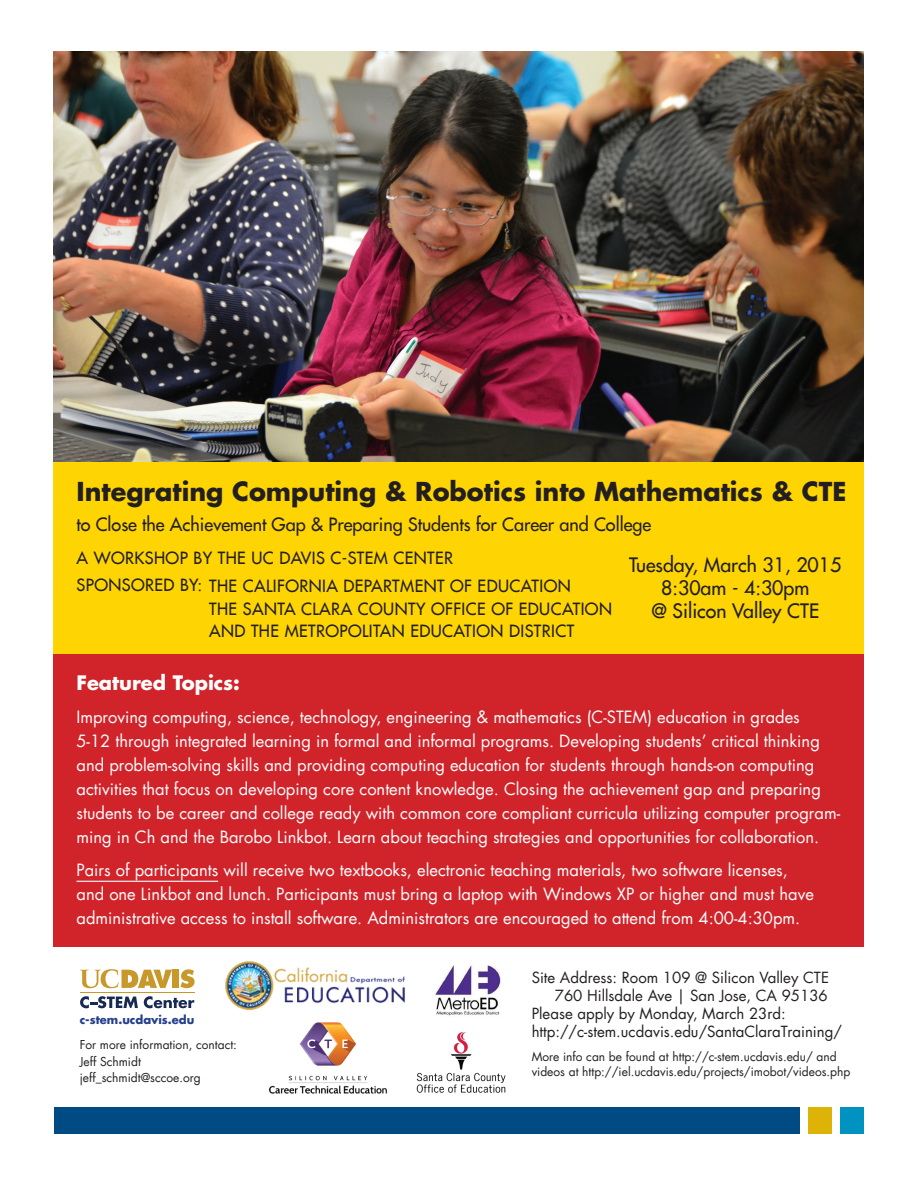
<style>
.page{position:relative;width:918px;height:1188px;background:#fff}
.page>*{position:absolute;margin:0;border:0;box-sizing:border-box;transform-origin:0 0}
.t1{font:700 25.5px "Futura UC Davis";color:#231f20}
.t2{font:500 19.5px/23.4px "Futura UC Davis";color:#231f20;text-align:center}
.t3{font:700 19.5px "Futura UC Davis";color:#fff}
.t4{font:500 18px "Futura UC Davis";color:#231f20}
.t5{font:16.5px/24px "Futura UC Davis";color:#fff}
.t6{font:500 16.5px/27.6px "Futura UC Davis";letter-spacing:.025em;color:#231f20}
.t7{font:15px "Futura UC Davis";color:#231f20}
.t8{font:12px/16.5px "Futura UC Davis";color:#231f20}
.t9{font:700 11.55px "Futura UC Davis";color:#253f8e}
</style>
<div class="page">
<div style="left:54px;top:1107px;width:746px;height:27px;background:#004b84"></div>
<div style="left:840px;top:1107px;width:24px;height:27px;background:#0092c0"></div>
<div style="left:808px;top:1107px;width:24px;height:27px;background:#deb308"></div>
<svg style="left:180px;top:969px;width:15px;height:19px"></svg>
<div style="left:173px;top:970px;width:6px;height:18px;background:#c8982b"></div>
<svg style="left:80px;top:969px;width:92px;height:19px"></svg>
<hr style="left:80px;top:992px;width:115px;height:1px;background:#c8982b">
<svg style="left:80px;top:996px;width:58px;height:12px"></svg>
<svg style="left:144px;top:996px;width:50px;height:12px"></svg>
<img style="left:54px;top:51px;width:809px;height:411px">
<div style="left:54px;top:653px;width:810px;height:294px;background:#d1232a"></div>
<div style="left:54px;top:462px;width:810px;height:191px;background:#fed503"></div>
<img style="left:226px;top:961px;width:179px;height:49px">
<img style="left:416px;top:1031px;width:90px;height:62px">
<hr style="left:76px;top:881px;width:142px;height:1px;background:#fff">
<img style="left:435px;top:965px;width:66px;height:51px">
<img style="left:269px;top:1022px;width:118px;height:72px">
<h1 class="t1" style="left:76px;top:475px;width:771px">Integrating Computing &amp; Robotics into Mathematics &amp; CTE</h1>
<p class="t4" style="left:76px;top:514px;width:576px">TO CLOSE THE ACHIEVEMENT GAP &amp; PREPARING STUDENTS FOR CAREER AND COLLEGE</p>
<p class="t6" style="left:76px;top:545px;width:496px">A WORKSHOP BY THE UC DAVIS C-STEM C ENTER<br>SPONSORED BY: THE CALIFORNIA DEPARTMENT OF EDUCATION</p>
<p class="t2" style="left:629px;top:553px;width:214px">TUESDAY, MARCH 31, 2015<br>8:30AM - 4:30PM<br>@ SILICON VALLEY CTE</p>
<p class="t6" style="left:209px;top:597px;width:404px;line-height:22.5px">THE SANTA CLARA COUNTY OFFIC E OF EDUCATION<br>AND THE METROPOLITAN EDUCATION DISTRICT</p>
<p class="t3" style="left:76px;top:670px;width:165px">Featured Topics:</p>
<p class="t5" style="left:76px;top:705px;width:765px">Improving computing, science, technology, engineering &amp; mathematics (C-STEM) education in grades<br>5-12 through integrated learning in formal and informal programs. Developing students’ critical thinking and problem-solving skills and providing computing education for students through hands-on computing activities that focus on developing core content knowledge. Closing the achievement gap and preparing students to be career and college ready with common core compliant curricula utilizing computer program&shy;ming in Ch and the Barobo Linkbot. Learn about teaching strategies and opportunities for collaboration.</p>
<p class="t5" style="left:76px;top:859px;width:739px">Pairs of participants will receive two textbooks, electronic teaching materials, two software licenses, and one Linkbot and lunch. Participants must bring a laptop with Windows XP or higher and must have administrative access to install software. Administrators are encouraged to attend from 4:00-4:30pm.</p>
<p class="t9" style="left:80px;top:1012px;width:116px">c-stem.ucdavis.edu</p>
<p class="t8" style="left:80px;top:1037px;width:159px">For more information, contact:<br>Jeff Schmidt jeff_schmidt@sccoe.org</p>
<p class="t7" style="left:532px;top:968px;width:299px">Site Address: Room 109 @ Silicon Valley CTE</p>
<p class="t7" style="left:555px;top:986px;width:275px">760 Hillsdale Ave | San Jose, CA 95136</p>
<p class="t7" style="left:532px;top:1004px;width:256px">Please apply by Monday, March 23rd:</p>
<p class="t7" style="left:532px;top:1022px;width:312px">http://c-stem.ucdavis.edu/SantaClaraTraining/</p>
<p class="t8" style="left:532px;top:1049px;width:320px;line-height:15px">More info can be found at http://c-stem.ucdavis.edu/ and videos at http://iel.ucdavis.edu/projects/imobot/videos.php</p>
</div>
